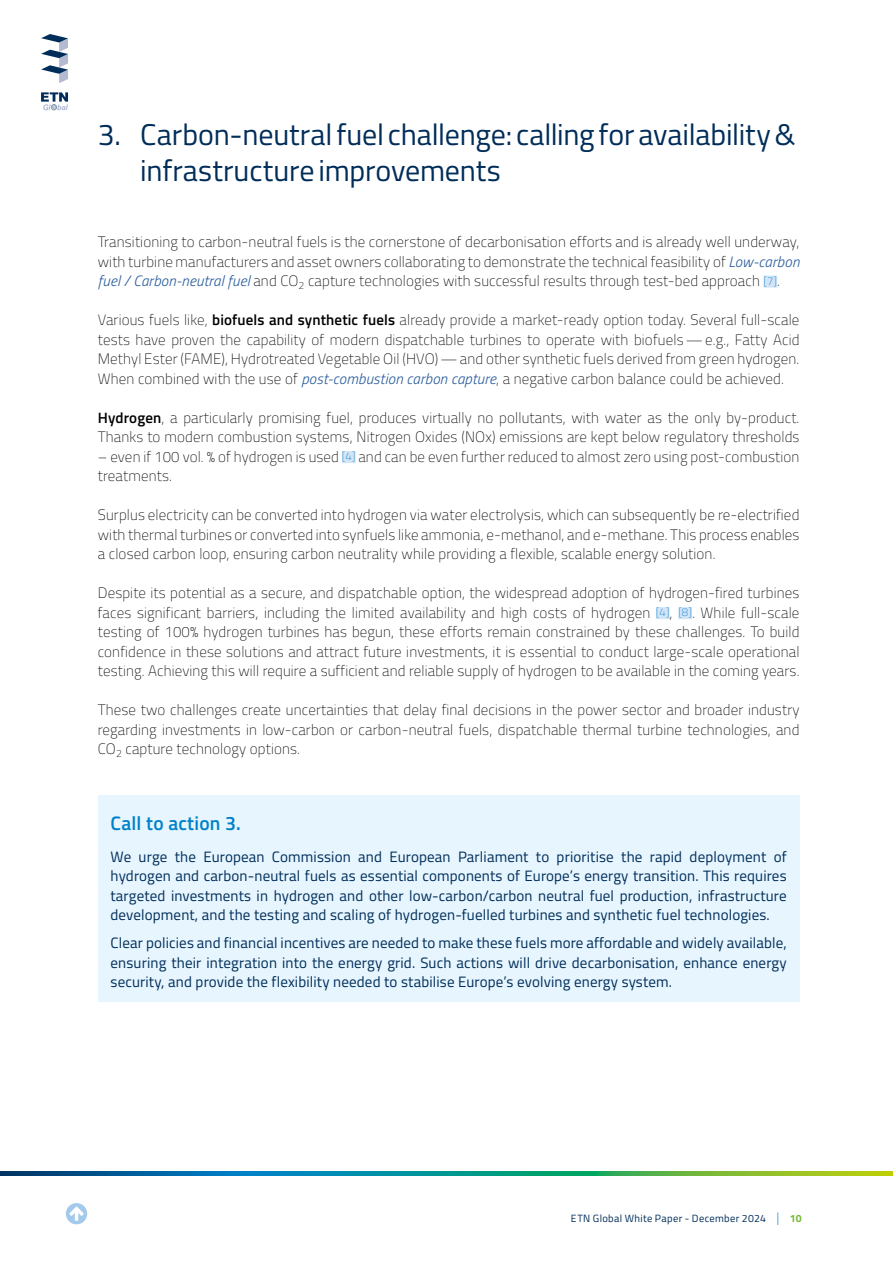
<style>
.page{position:relative;width:893px;height:1263px;background:#fff}
.page>*{position:absolute;margin:0;border:0;box-sizing:border-box;transform-origin:0 0}
.t1{font:30px/36px "Titillium Web";letter-spacing:-.005em;color:#002d59}
.t2{font:600 19.5px "Titillium Web";letter-spacing:.01em;color:#0081c9}
.t3{font:200 15px/19.5px "Titillium Web";letter-spacing:.01em;color:#000;text-align:justify}
.t4{font:15px/19.5px "Titillium Web";letter-spacing:.01em;color:#002d59;text-align:justify}
.t5{font:10.5px "Titillium Web";letter-spacing:.035em;color:#002d59}
.s1{font-weight:300;font-style:italic;color:#275b9b}
.s2{font-size:11.25px;color:#0081c9}
.s3{font-weight:600}
.s4{font-weight:300;font-size:13.2px;color:#0081c9}
.s5{font-weight:700;color:#76b837}
</style>
<div class="page">
<svg style="left:0;top:1171px;width:893px;height:5px;background:#2a9175"></svg>
<svg style="left:66px;top:1203px;width:21px;height:21px"></svg>
<svg style="left:41px;top:34px;width:27px;height:49px"></svg>
<svg style="left:41px;top:92px;width:27px;height:18px"></svg>
<div style="left:764px;top:276px;width:13px;height:12px;background:#d3e4f6"></div>
<div style="left:342px;top:451px;width:14px;height:12px;background:#d3e4f6"></div>
<div style="left:656px;top:607px;width:14px;height:12px;background:#d3e4f6"></div>
<div style="left:678px;top:607px;width:14px;height:12px;background:#d3e4f6"></div>
<div style="left:98px;top:795px;width:701px;height:51px;background:#e6f5fe"></div>
<div style="left:98px;top:832px;width:701px;height:103px;background:#e6f5fe"></div>
<div style="left:98px;top:919px;width:701px;height:83px;background:#e6f5fe"></div>
<h1 class="t1" style="left:140px;top:115px;width:657px;text-indent:-43px">3. Carbon-neutral fuel challenge: calling for availability &amp; infrastructure improvements</h1>
<p class="t3" style="left:98px;top:231px;width:703px">Transitioning to carbon-neutral fuels is the cornerstone of decarbonisation efforts and is already well underway, with turbine manufacturers and asset owners collaborating to demonstrate the technical feasibility of <span class="s1">Low-carbon fuel / Carbon-neutral fuel</span> and CO<sub>2</sub> capture technologies with successful results through test-bed approach <span class="s2">[7]</span>.</p>
<p class="t3" style="left:98px;top:309px;width:703px">Various fuels like, <span class="s3">biofuels and synthetic fuels</span> already provide a market-ready option today. Several full-scale tests have proven the capability of modern dispatchable turbines to operate with biofuels—e.g., Fatty Acid Methyl Ester (FAME), Hydrotreated Vegetable Oil (HVO)—and other synthetic fuels derived from green hydrogen.<br>When combined with the use of <span class="s1">post-combustion carbon capture</span>, a negative carbon balance could be achieved.</p>
<p class="t3" style="left:98px;top:407px;width:703px"><span class="s3">Hydrogen</span>, a particularly promising fuel, produces virtually no pollutants, with water as the only by-product.<br>Thanks to modern combustion systems, Nitrogen Oxides (NOx) emissions are kept below regulatory thresholds</p>
<p class="t3" style="left:98px;top:446px;width:703px">– even if 100 vol. % of hydrogen is used <span class="s2">[4]</span> and can be even further reduced to almost zero using post-combustion treatments.</p>
<p class="t3" style="left:98px;top:504px;width:703px">Surplus electricity can be converted into hydrogen via water electrolysis, which can subsequently be re-electrified with thermal turbines or converted into synfuels like ammonia, e-methanol, and e-methane. This process enables a closed carbon loop, ensuring carbon neutrality while providing a flexible, scalable energy solution.</p>
<p class="t3" style="left:98px;top:582px;width:703px">Despite its potential as a secure, and dispatchable option, the widespread adoption of hydrogen-fired turbines faces significant barriers, including the limited availability and high costs of hydrogen <span class="s2">[4]</span>, <span class="s2">[8]</span>. While full-scale testing of 100% hydrogen turbines has begun, these efforts remain constrained by these challenges. To build confidence in these solutions and attract future investments, it is essential to conduct large-scale operational testing. Achieving this will require a sufficient and reliable supply of hydrogen to be available in the coming years.</p>
<p class="t3" style="left:98px;top:699px;width:703px">These two challenges create uncertainties that delay final decisions in the power sector and broader industry regarding investments in low-carbon or carbon-neutral fuels, dispatchable thermal turbine technologies, and CO<sub>2</sub> capture technology options.</p>
<h2 class="t2" style="left:111px;top:808px;width:132px">Call to action 3.</h2>
<p class="t4" style="left:111px;top:846px;width:678px">We urge the European Commission and European Parliament to prioritise the rapid deployment of hydrogen and carbon-neutral fuels as essential components of Europe’s energy transition. This requires targeted investments in hydrogen and other low-carbon/carbon neutral fuel production, infrastructure development, and the testing and scaling of hydrogen-fuelled turbines and synthetic fuel technologies.</p>
<p class="t4" style="left:111px;top:933px;width:678px">Clear policies and financial incentives are needed to make these fuels more affordable and widely available, ensuring their integration into the energy grid. Such actions will drive decarbonisation, enhance energy security, and provide the flexibility needed to stabilise Europe’s evolving energy system.</p>
<p class="t5" style="left:571px;top:1211px;width:232px">ETN Global White Paper - December 2024 <span class="s4">|</span> <span class="s5">10</span></p>
</div>
